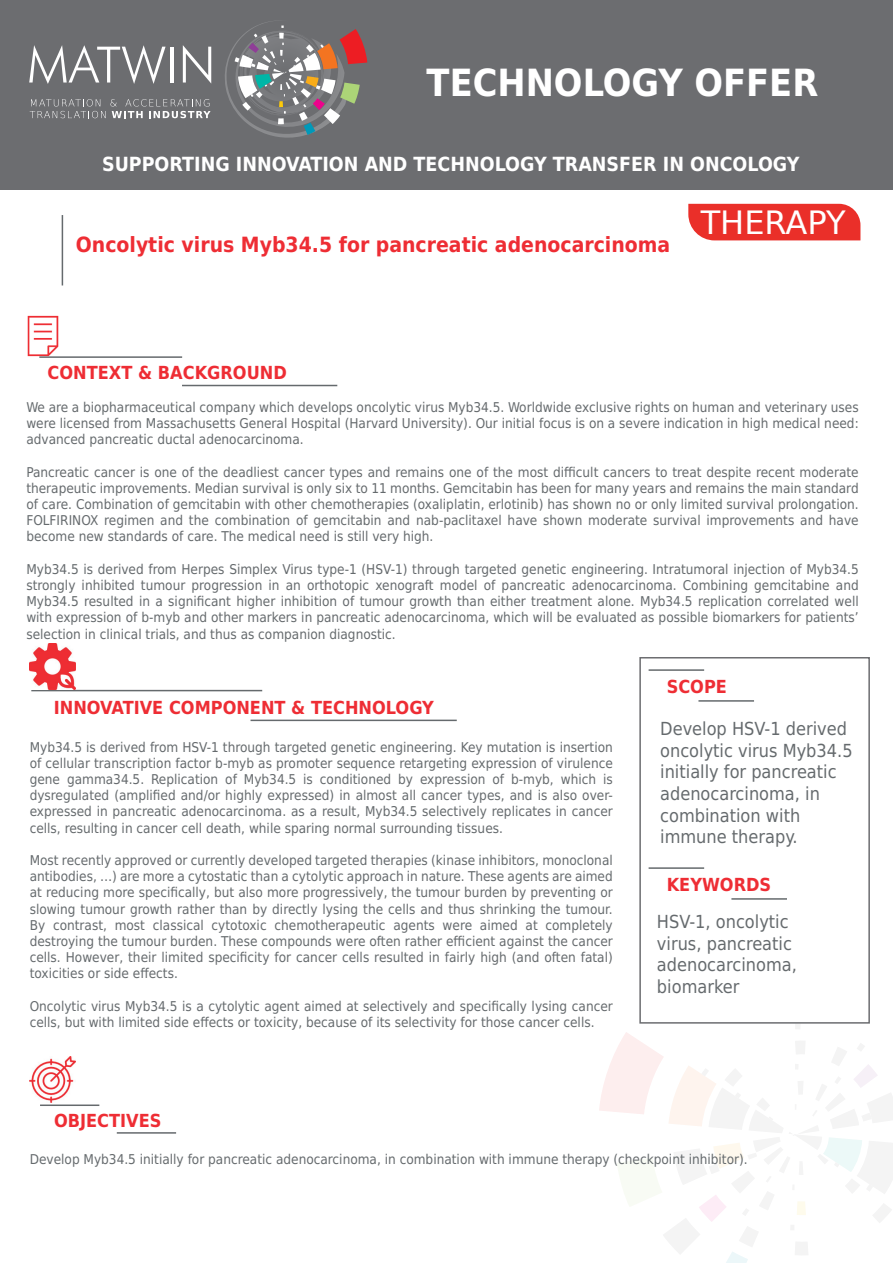
<style>
.page{position:relative;width:893px;height:1263px;background:#fff}
.page>*{position:absolute;margin:0;border:0;box-sizing:border-box;transform-origin:0 0}
.t1{font:700 37.5px "DejaVu Sans Condensed";color:#fff}
.t2{font:32.1px "DejaVu Sans";color:#fff}
.t3{font:700 21px "DejaVu Sans Condensed";color:#ee2d34}
.t4{font:700 19.5px "DejaVu Sans Condensed";color:#fff}
.t5{font:18px/21.6px "DejaVu Sans Condensed";color:#656a6d}
.t6{font:700 18px "DejaVu Sans Condensed";color:#ee2d34}
.t7{font:13.5px/16.2px "DejaVu Sans Condensed";color:#656a6d;text-align:justify}
</style>
<div class="page">
<div style="left:0;top:0;width:893px;height:189px;background:#6c6d70"></div>
<hr style="left:31px;top:690px;width:231px;height:1px;background:#656a6d">
<hr style="left:40px;top:1104px;width:59px;height:2px;background:#656a6d">
<hr style="left:251px;top:720px;width:206px;height:1px;background:#656a6d">
<hr style="left:117px;top:1132px;width:59px;height:2px;background:#656a6d">
<div style="left:639px;top:657px;width:231px;height:367px;border:2px solid #6c6d70"></div>
<hr style="left:649px;top:669px;width:55px;height:2px;background:#656a6d">
<hr style="left:649px;top:867px;width:55px;height:2px;background:#656a6d">
<hr style="left:698px;top:700px;width:56px;height:2px;background:#656a6d">
<hr style="left:731px;top:898px;width:56px;height:2px;background:#656a6d">
<svg style="left:599px;top:1024px;width:294px;height:239px"></svg>
<img style="left:27px;top:315px;width:32px;height:42px">
<img style="left:30px;top:643px;width:46px;height:46px">
<img style="left:29px;top:1056px;width:46px;height:46px">
<svg style="left:29px;top:45px;width:137px;height:39px"></svg>
<hr style="left:171px;top:47px;width:3px;height:36px;background:#fff">
<svg style="left:183px;top:45px;width:28px;height:38px"></svg>
<svg style="left:225px;top:22px;width:142px;height:116px"></svg>
<svg style="left:30px;top:99px;width:181px;height:19px"></svg>
<hr style="left:62px;top:215px;width:1px;height:70px;background:#656a6d">
<hr style="left:182px;top:385px;width:155px;height:1px;background:#656a6d">
<hr style="left:39px;top:356px;width:143px;height:2px;background:#656a6d">
<div style="left:688px;top:204px;width:172px;height:36px;background:#ea2f29"></div>
<h1 class="t1" style="left:427px;top:52px;width:393px">TECHNOLOGY OFFER</h1>
<h3 class="t4" style="left:102px;top:148px;width:699px">SUPPORTING INNOVATION AND TECHNOLOGY TRANSFER IN ONCOLOGY</h3>
<h2 class="t2" style="left:701px;top:196px;width:147px">THERAPY</h2>
<h3 class="t3" style="left:76px;top:227px;width:596px">Oncolytic virus Myb34.5 for pancreatic adenocarcinoma</h3>
<h3 class="t6" style="left:48px;top:358px;width:241px">CONTEXT &amp; BACKGROUND</h3>
<p class="t7" style="left:26px;top:399px;width:834px">We are a biopharmaceutical company which develops oncolytic virus Myb34.5. Worldwide exclusive rights on human and veterinary uses were licensed from Massachusetts General Hospital (Harvard University). Our initial focus is on a severe indication in high medical need: advanced pancreatic ductal adenocarcinoma.</p>
<p class="t7" style="left:26px;top:463px;width:834px">Pancreatic cancer is one of the deadliest cancer types and remains one of the most difficult cancers to treat despite recent moderate therapeutic improvements. Median survival is only six to 11 months. Gemcitabin has been for many years and remains the main standard of care. Combination of gemcitabin with other chemotherapies (oxaliplatin, erlotinib) has shown no or only limited survival prolongation.<br>FOLFIRINOX regimen and the combination of gemcitabin and nab-paclitaxel have shown moderate survival improvements and have become new standards of care. The medical need is still very high.</p>
<p class="t7" style="left:26px;top:561px;width:834px">Myb34.5 is derived from Herpes Simplex Virus type-1 (HSV-1) through targeted genetic engineering. Intratumoral injection of Myb34.5 strongly inhibited tumour progression in an orthotopic xenograft model of pancreatic adenocarcinoma. Combining gemcitabine and Myb34.5 resulted in a significant higher inhibition of tumour growth than either treatment alone. Myb34.5 replication correlated well with expression of b-myb and other markers in pancreatic adenocarcinoma, which will be evaluated as possible biomarkers for patients’ selection in clinical trials, and thus as companion diagnostic.</p>
<h3 class="t6" style="left:54px;top:693px;width:382px">INNOVATIVE COMPONENT &amp; TECHNOLOGY</h3>
<p class="t7" style="left:30px;top:738px;width:585px">Myb34.5 is derived from HSV-1 through targeted genetic engineering. Key mutation is insertion of cellular transcription factor b-myb as promoter sequence retargeting expression of virulence gene gamma34.5. Replication of Myb34.5 is conditioned by expression of b-myb, which is dysregulated (amplified and/or highly expressed) in almost all cancer types, and is also over&shy;expressed in pancreatic adenocarcinoma. as a result, Myb34.5 selectively replicates in cancer cells, resulting in cancer cell death, while sparing normal surrounding tissues.</p>
<p class="t7" style="left:30px;top:852px;width:585px">Most recently approved or currently developed targeted therapies (kinase inhibitors, monoclonal antibodies, …) are more a cytostatic than a cytolytic approach in nature. These agents are aimed at reducing more specifically, but also more progressively, the tumour burden by preventing or slowing tumour growth rather than by directly lysing the cells and thus shrinking the tumour.<br>By contrast, most classical cytotoxic chemotherapeutic agents were aimed at completely destroying the tumour burden. These compounds were often rather efficient against the cancer cells. However, their limited specificity for cancer cells resulted in fairly high (and often fatal) toxicities or side effects.</p>
<p class="t7" style="left:30px;top:997px;width:585px">Oncolytic virus Myb34.5 is a cytolytic agent aimed at selectively and specifically lysing cancer cells, but with limited side effects or toxicity, because of its selectivity for those cancer cells.</p>
<h3 class="t6" style="left:54px;top:1106px;width:109px">OBJECTIVES</h3>
<h3 class="t6" style="left:667px;top:672px;width:62px">SCOPE</h3>
<h3 class="t5" style="left:660px;top:717px;width:194px">Develop HSV-1 derived oncolytic virus Myb34.5 initially for pancreatic adenocarcinoma, in combination with immune therapy.</h3>
<h3 class="t6" style="left:667px;top:870px;width:106px">KEYWORDS</h3>
<h3 class="t5" style="left:657px;top:910px;width:141px">HSV-1, oncolytic virus, pancreatic adenocarcinoma, biomarker</h3>
<p class="t7" style="left:30px;top:1150px;width:719px">Develop Myb34.5 initially for pancreatic adenocarcinoma, in combination with immune therapy (checkpoint inhibitor).</p>
</div>
